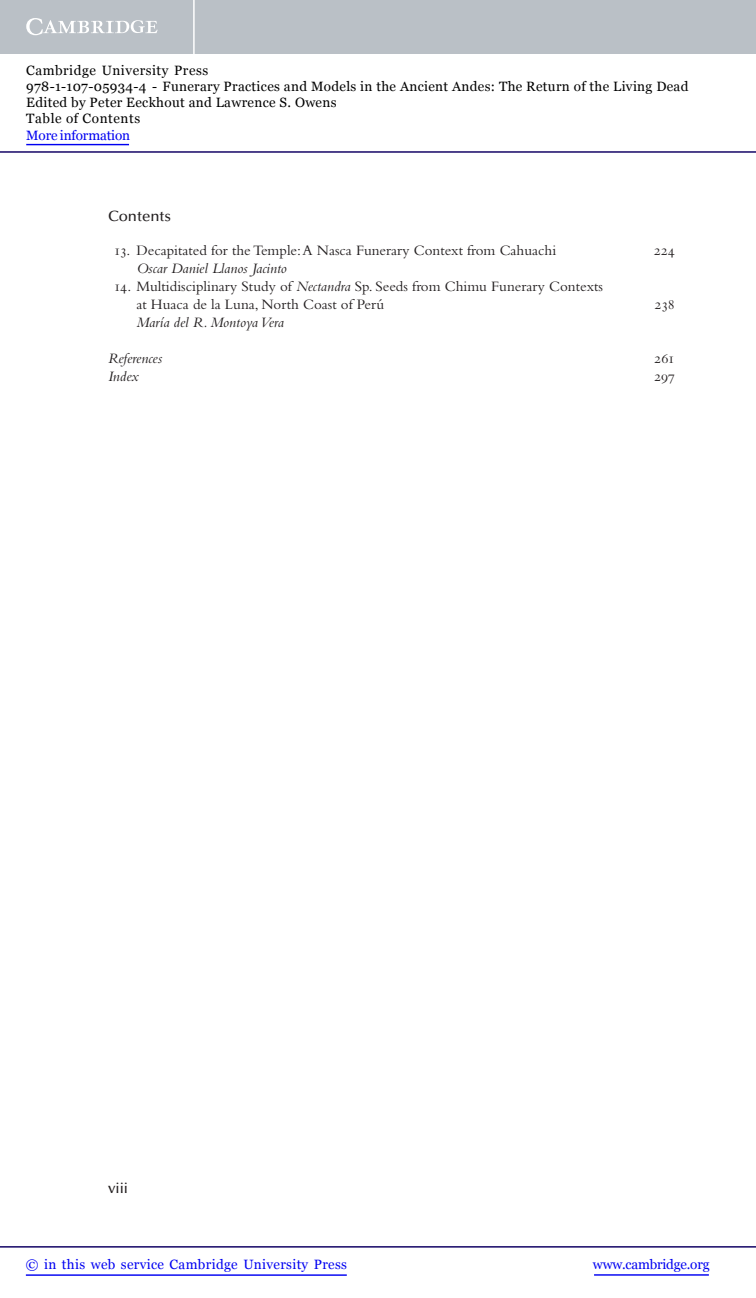
<style>
.page{position:relative;width:756px;height:1298px;background:#fff}
.page>*{position:absolute;margin:0;border:0;box-sizing:border-box;transform-origin:0 0}
.t1{font:15px/18px "Bembo Std";color:#231f20}
.t2{font:italic 15px "Bembo Std";color:#231f20}
.t3{font:500 15px "Optima LT Std";color:#231f20}
.t4{font:13.5px/16.2px "Georgia";letter-spacing:.025em;color:#000}
.t5{font:13.5px "Georgia";letter-spacing:.025em;color:#0000f1}
.t6{font:13.5px "Georgia";letter-spacing:-.015em;color:#0000f1}
.t7{font:13.5px "Georgia";letter-spacing:-.01em;color:#0000f1}
.s1{font-style:italic}
</style>
<div class="page">
<div style="left:0;top:0;width:756px;height:54px;background:#bac0c6"></div>
<svg style="left:26px;top:18px;width:132px;height:17px"></svg>
<hr style="left:193px;top:0;width:2px;height:54px;background:#fff">
<hr style="left:0;top:151px;width:756px;height:2px;background:#150666">
<hr style="left:594px;top:1274px;width:115px;height:1px;background:#0000f1">
<hr style="left:0;top:1246px;width:756px;height:1px;background:#150666">
<hr style="left:26px;top:1274px;width:321px;height:1px;background:#0000f1">
<hr style="left:26px;top:144px;width:103px;height:1px;background:#0000f1">
<p class="t4" style="left:26px;top:62px;width:664px">Cambridge University Press<br>978-1-107-05934-4 - Funerary Practices and Models in the Ancient Andes: The Return of the Living Dead Edited by Peter Eeckhout and Lawrence S. Owens<br>Table of Contents</p>
<p class="t7" style="left:26px;top:127px;width:105px">More information</p>
<p class="t3" style="left:108px;top:209px;width:65px">Contents</p>
<p class="t1" style="left:114px;top:243px;width:444px">13. Decapitated for the Temple: A Nasca Funerary Context from Cahuachi</p>
<p class="t1" style="left:654px;top:243px;width:23px">224</p>
<p class="t2" style="left:136px;top:263px;width:152px">Oscar Daniel Llanos Jacinto</p>
<p class="t1" style="left:136px;top:279px;width:468px;text-indent:-22px">14. Multidisciplinary Study of <span class="s1">Nectandra</span> Sp. Seeds from Chimu Funerary Contexts at Huaca de la Luna, North Coast of Per ú</p>
<p class="t1" style="left:655px;top:297px;width:22px">238</p>
<p class="t2" style="left:136px;top:317px;width:149px">Mar í a del R. Montoya Vera</p>
<p class="t2" style="left:108px;top:353px;width:56px">References</p>
<p class="t1" style="left:654px;top:351px;width:22px">261</p>
<p class="t2" style="left:108px;top:371px;width:32px">Index</p>
<p class="t1" style="left:654px;top:369px;width:22px">297</p>
<p class="t3" style="left:108px;top:1182px;width:22px">viii</p>
<p class="t5" style="left:26px;top:1256px;width:323px">© in this web service Cambridge University Press</p>
<p class="t6" style="left:593px;top:1256px;width:118px">www.cambridge.org</p>
</div>
